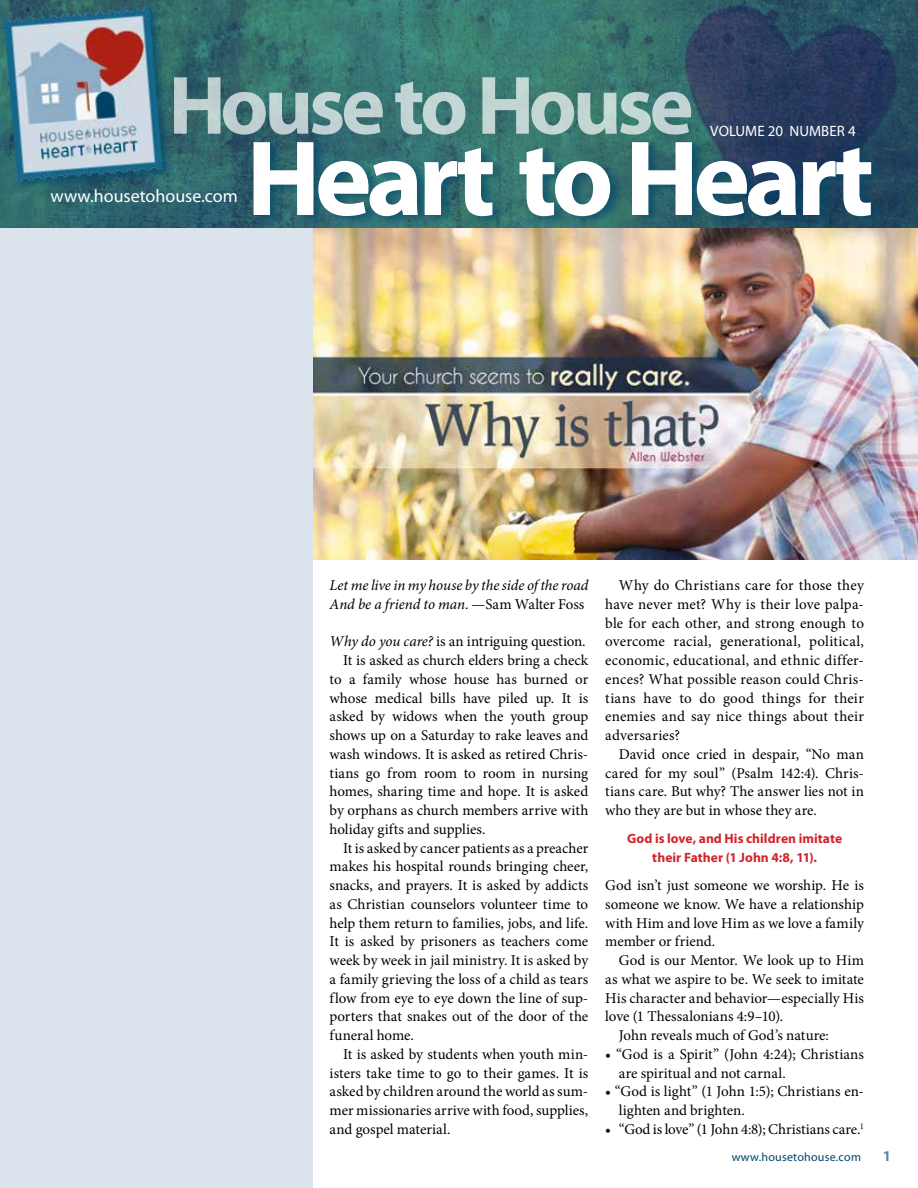
<style>
.page{position:relative;width:918px;height:1188px;background:#fff}
.page>*{position:absolute;margin:0;border:0;box-sizing:border-box;transform-origin:0 0}
.t1{font:18px "Myriad Pro";color:#fff}
.t2{font:15px/18.8px "Minion Pro";color:#000;text-align:justify}
.t3{font:italic 15px/18.8px "Minion Pro";letter-spacing:-.005em;color:#000}
.t4{font:15px "Myriad Pro";color:#fff}
.t5{font:700 15px "Myriad Pro";color:#5d87a1}
.t6{font:700 13.5px/18.8px "Myriad Pro";letter-spacing:.005em;color:#d2232a;text-align:center}
.t7{font:12px "Myriad Pro";letter-spacing:.02em;color:#00446a}
.s1{font-style:normal}
.s2{font-style:italic}
</style>
<div class="page">
<img style="left:313px;top:228px;width:605px;height:331px">
<div style="left:0;top:0;width:313px;height:1188px;background:#dbe3ec"></div>
<img style="left:0;top:0;width:918px;height:228px">
<div style="left:1px;top:3px;width:174px;height:191px;background:#00446a;opacity:.75"></div>
<img style="left:4px;top:6px;width:159px;height:176px">
<svg style="left:174px;top:77px;width:517px;height:58px;background:#769e9c"></svg>
<div style="left:252px;top:137px;width:634px;height:90px;background:#00446a;opacity:.65"></div>
<svg style="left:254px;top:142px;width:617px;height:74px"></svg>
<p class="t1" style="left:51px;top:184px;width:189px">www.housetohouse.com</p>
<p class="t4" style="left:710px;top:122px;width:147px">VOLUME 20 NUMBER 4</p>
<p class="t3" style="left:330px;top:576px;width:260px">Let me live in my house by the side of the road<br>And be a friend to man<span class="s1">. —Sam Walter Foss</span></p>
<p class="t2" style="left:330px;top:632px;width:258px"><span class="s2">Why do you care?</span> is an intriguing question.</p>
<p class="t2" style="left:343px;top:651px;width:247px">It is asked as church elders bring a check</p>
<p class="t2" style="left:330px;top:670px;width:260px">to a family whose house has burned or</p>
<p class="t2" style="left:330px;top:689px;width:260px">whose medical bills have piled up. It is</p>
<p class="t2" style="left:330px;top:707px;width:260px">asked by widows when the youth group</p>
<p class="t2" style="left:330px;top:726px;width:260px">shows up on a Saturday to rake leaves and</p>
<p class="t2" style="left:330px;top:745px;width:260px">wash windows. It is asked as retired Chris-</p>
<p class="t2" style="left:330px;top:764px;width:260px">tians go from room to room in nursing</p>
<p class="t2" style="left:330px;top:782px;width:260px">homes, sharing time and hope. It is asked</p>
<p class="t2" style="left:330px;top:801px;width:260px">by orphans as church members arrive with</p>
<p class="t2" style="left:330px;top:820px;width:157px">holiday gifts and supplies.</p>
<p class="t2" style="left:343px;top:839px;width:247px">It is asked by cancer patients as a preacher</p>
<p class="t2" style="left:330px;top:857px;width:260px">makes his hospital rounds bringing cheer,</p>
<p class="t2" style="left:330px;top:876px;width:260px">snacks, and prayers. It is asked by addicts</p>
<p class="t2" style="left:330px;top:895px;width:260px">as Christian counselors volunteer time to</p>
<p class="t2" style="left:330px;top:914px;width:260px">help them return to families, jobs, and life.</p>
<p class="t2" style="left:330px;top:932px;width:260px">It is asked by prisoners as teachers come</p>
<p class="t2" style="left:330px;top:951px;width:260px">week by week in jail ministry. It is asked by</p>
<p class="t2" style="left:330px;top:970px;width:260px">a family grieving the loss of a child as tears</p>
<p class="t2" style="left:330px;top:989px;width:260px">flow from eye to eye down the line of sup-</p>
<p class="t2" style="left:330px;top:1007px;width:260px">porters that snakes out of the door of the</p>
<p class="t2" style="left:330px;top:1026px;width:86px">funeral home.</p>
<p class="t2" style="left:343px;top:1045px;width:247px">It is asked by students when youth min-</p>
<p class="t2" style="left:330px;top:1064px;width:260px">isters take time to go to their games. It is</p>
<p class="t2" style="left:330px;top:1082px;width:260px">asked by children around the world as sum-</p>
<p class="t2" style="left:330px;top:1101px;width:260px">mer missionaries arrive with food, supplies,</p>
<p class="t2" style="left:330px;top:1120px;width:122px">and gospel material.</p>
<p class="t2" style="left:605px;top:576px;width:260px;text-indent:14px">Why do Christians care for those they have never met? Why is their love palpa&shy;ble for each other, and strong enough to overcome racial, generational, political, economic, educational, and ethnic differ&shy;ences? What possible reason could Chris&shy;tians have to do good things for their enemies and say nice things about their adversaries?</p>
<p class="t2" style="left:605px;top:745px;width:260px;text-indent:14px">David once cried in despair, “No man cared for my soul” (Psalm 142:4). Chris&shy;tians care. But why? The answer lies not in who they are but in whose they are.</p>
<p class="t6" style="left:627px;top:829px;width:217px">God is love, and His children imitate their Father (1 John 4:8, 11).</p>
<p class="t2" style="left:605px;top:876px;width:260px">God isn’t just someone we worship. He is someone we know. We have a relationship with Him and love Him as we love a family member or friend.</p>
<p class="t2" style="left:619px;top:951px;width:247px">God is our Mentor. We look up to Him</p>
<p class="t2" style="left:605px;top:970px;width:260px">as what we aspire to be. We seek to imitate</p>
<p class="t2" style="left:605px;top:989px;width:260px">His character and behavior—especially His</p>
<p class="t2" style="left:605px;top:1007px;width:179px">love (1 Thessalonians 4:9–10).</p>
<p class="t2" style="left:619px;top:1026px;width:212px">John reveals much of God’s nature:</p>
<p class="t2" style="left:619px;top:1045px;width:247px;text-indent:-14px">• “God is a Spirit” (John 4:24); Christians are spiritual and not carnal.</p>
<p class="t2" style="left:619px;top:1082px;width:247px;text-indent:-14px">• “God is light” (1 John 1:5); Christians en&shy;lighten and brighten.</p>
<p class="t2" style="left:605px;top:1120px;width:260px">• “God is love” (1 John 4:8); Christians care.<sup>1</sup></p>
<p class="t7" style="left:732px;top:1150px;width:131px">www.housetohouse.com</p>
<p class="t5" style="left:883px;top:1146px;width:10px">1</p>
</div>
